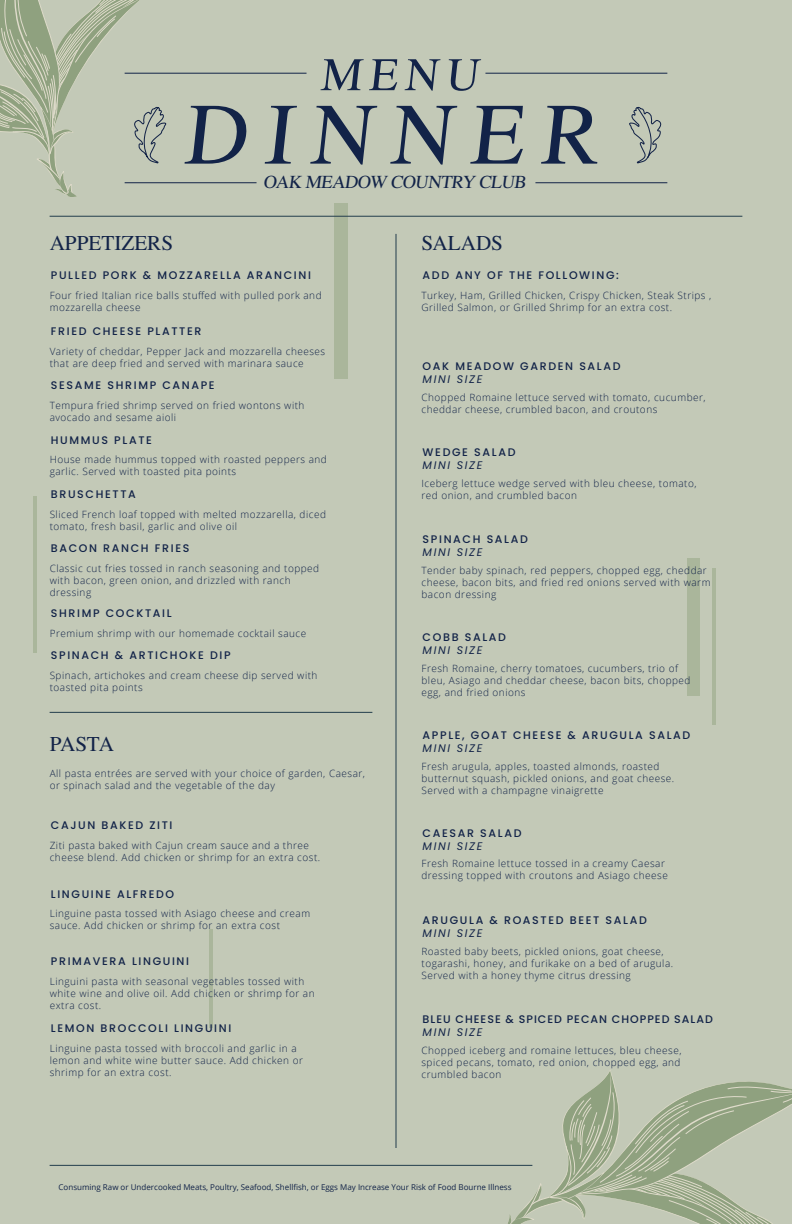
<style>
.page{position:relative;width:792px;height:1224px;background:#c3c9b7}
.page>*{position:absolute;margin:0;border:0;box-sizing:border-box;transform-origin:0 0}
.t1{font:87.3px "STIX General";color:#122348}
.t2{font:21.2px "STIX General";color:#122348}
.t3{font:18.3px "STIX General";color:#122348}
.t4{font:500 11px "Poppins";letter-spacing:.15em;color:#122348}
.t5{font:italic 11px "Poppins";letter-spacing:.15em;color:#122348}
.t6{font:500 11px "Poppins";letter-spacing:.09em;color:#122348}
.t7{font:300 10px/12px "Open Sans";letter-spacing:.05em;color:#122348}
.t8{font:8px "Open Sans";color:#122348}
.s1{color:#132347}
</style>
<div class="page">
<div style="left:688px;top:558px;width:12px;height:138px;background:#aab69b"></div>
<div style="left:334px;top:203px;width:14px;height:176px;background:#aab69b"></div>
<hr style="left:712px;top:569px;width:3px;height:156px;background:#aab69b">
<hr style="left:209px;top:929px;width:3px;height:99px;background:#aab69b">
<hr style="left:33px;top:496px;width:3px;height:156px;background:#aab69b">
<svg style="left:505px;top:1070px;width:287px;height:154px"></svg>
<hr style="left:50px;top:216px;width:692px;height:1px;background:#233d4c">
<hr style="left:396px;top:234px;width:1px;height:914px;background:#233d4c">
<hr style="left:50px;top:1165px;width:482px;height:1px;background:#233d4c">
<hr style="left:50px;top:712px;width:322px;height:1px;background:#233d4c">
<hr style="left:125px;top:182px;width:132px;height:1px;background:#122348">
<hr style="left:535px;top:182px;width:132px;height:1px;background:#122348">
<hr style="left:125px;top:73px;width:182px;height:1px;background:#122348">
<hr style="left:485px;top:73px;width:182px;height:1px;background:#122348">
<svg style="left:321px;top:59px;width:76px;height:31px"></svg>
<svg style="left:405px;top:59px;width:35px;height:32px"></svg>
<svg style="left:449px;top:59px;width:32px;height:32px"></svg>
<svg style="left:536px;top:72px;width:207px;height:145px"></svg>
<svg style="left:0;top:0;width:173px;height:197px"></svg>
<h1 class="t1" style="left:183px;top:74px;width:430px">DINNER</h1>
<h3 class="t3" style="left:263px;top:170px;width:268px">OAK MEADOW COUNTRY CLUB</h3>
<h2 class="t2" style="left:50px;top:229px;width:125px">APPETIZERS</h2>
<p class="t4" style="left:51px;top:269px;width:262px">PULLED PORK &amp; MOZZARELLA ARANCINI</p>
<p class="t7" style="left:50px;top:289px;width:273px">Four fried Italian rice balls stuffed with pulled pork and mozzarella cheese</p>
<p class="t4" style="left:51px;top:325px;width:152px">FRIED CHEESE PLATTER</p>
<p class="t7" style="left:50px;top:345px;width:277px">Variety of cheddar, Pepper Jack and mozzarella cheeses that are deep fried and served with marinara sauce</p>
<p class="t4" style="left:51px;top:379px;width:165px">SESAME SHRIMP CANAPE</p>
<p class="t7" style="left:50px;top:399px;width:256px">Tempura fried shrimp served on fried wontons with avocado and sesame aioli</p>
<p class="t4" style="left:51px;top:433px;width:103px">HUMMUS PLATE</p>
<p class="t7" style="left:50px;top:453px;width:279px">House made hummus topped with roasted peppers and garlic. Served with toasted pita points</p>
<p class="t4" style="left:51px;top:488px;width:87px">BRUSCHETTA</p>
<p class="t7" style="left:50px;top:508px;width:278px">Sliced French loaf topped with melted mozzarella, diced tomato, fresh basil, garlic and olive oil</p>
<p class="t4" style="left:51px;top:542px;width:140px">BACON RANCH FRIES</p>
<p class="t7" style="left:50px;top:562px;width:271px">Classic cut fries tossed in ranch seasoning and topped with bacon, green onion, and drizzled with ranch dressing</p>
<p class="t4" style="left:51px;top:607px;width:122px">SHRIMP COCKTAIL</p>
<p class="t7" style="left:50px;top:627px;width:258px">Premium shrimp with our homemade cocktail sauce</p>
<p class="t4" style="left:51px;top:649px;width:181px">SPINACH &amp; ARTICHOKE DIP</p>
<p class="t7" style="left:50px;top:669px;width:269px">Spinach, artichokes and cream cheese dip served with toasted pita points</p>
<h2 class="t2" style="left:50px;top:729px;width:66px">PASTA</h2>
<p class="t7" style="left:50px;top:767px;width:317px">All pasta entrées are served with your choice of garden, Caesar, or spinach salad and the vegetable of the day</p>
<p class="t4" style="left:51px;top:819px;width:123px">CAJUN BAKED ZITI</p>
<p class="t7" style="left:50px;top:839px;width:272px">Ziti pasta baked with Cajun cream sauce and a three cheese blend. Add chicken or shrimp for <span class="s1">an extra cost.</span></p>
<p class="t4" style="left:51px;top:887px;width:125px">LINGUINE ALFREDO</p>
<p class="t7" style="left:50px;top:908px;width:262px">Linguine pasta tossed with Asiago cheese and cream sauce. Add chicken or shrimp for <span class="s1">an extra cost</span></p>
<p class="t4" style="left:51px;top:954px;width:140px">PRIMAVERA LINGUINI</p>
<p class="t7" style="left:50px;top:975px;width:266px">Linguini pasta with seasonal vegetables tossed with white wine and olive oil. Add chicken or shrimp for <span class="s1">an extra cost.</span></p>
<p class="t4" style="left:51px;top:1022px;width:182px">LEMON BROCCOLI LINGUINI</p>
<p class="t7" style="left:50px;top:1042px;width:255px">Linguine pasta tossed with broccoli and garlic in a lemon and white wine butter sauce. Add chicken or shrimp for <span class="s1">an extra cost.</span></p>
<h2 class="t2" style="left:421px;top:229px;width:83px">SALADS</h2>
<p class="t4" style="left:423px;top:269px;width:198px">ADD ANY OF THE FOLLOWING:</p>
<p class="t7" style="left:421px;top:289px;width:291px">Turkey, Ham, Grilled Chicken, Crispy Chicken, Steak Strips ,<br>Grilled Salmon, or Grilled Shrimp for <span class="s1">an extra cost.</span></p>
<p class="t4" style="left:423px;top:359px;width:199px">OAK MEADOW GARDEN SALAD</p>
<p class="t5" style="left:423px;top:372px;width:61px">MINI SIZE</p>
<p class="t7" style="left:421px;top:391px;width:286px">Chopped Romaine lettuce served with tomato, cucumber, cheddar cheese, crumbled bacon, and croutons</p>
<p class="t4" style="left:423px;top:446px;width:94px">WEDGE SALAD</p>
<p class="t5" style="left:423px;top:459px;width:61px">MINI SIZE</p>
<p class="t7" style="left:421px;top:477px;width:277px">Iceberg lettuce wedge served with bleu cheese, tomato, red onion, and crumbled bacon</p>
<p class="t4" style="left:423px;top:533px;width:107px">SPINACH SALAD</p>
<p class="t5" style="left:423px;top:546px;width:61px">MINI SIZE</p>
<p class="t7" style="left:421px;top:564px;width:291px">Tender baby spinach, red peppers, chopped egg, cheddar cheese, bacon bits, and fried red onions served with warm bacon dressing</p>
<p class="t4" style="left:423px;top:631px;width:85px">COBB SALAD</p>
<p class="t5" style="left:423px;top:644px;width:61px">MINI SIZE</p>
<p class="t7" style="left:421px;top:662px;width:271px">Fresh Romaine, cherry tomatoes, cucumbers, trio of bleu, Asiago and cheddar cheese, bacon bits, chopped egg, and fried onions</p>
<p class="t4" style="left:423px;top:729px;width:269px">APPLE, GOAT CHEESE &amp; ARUGULA SALAD</p>
<p class="t5" style="left:423px;top:742px;width:61px">MINI SIZE</p>
<p class="t7" style="left:421px;top:760px;width:254px">Fresh arugula, apples, toasted almonds, roasted butternut squash, pickled onions, and goat cheese.<br>Served with a champagne vinaigrette</p>
<p class="t4" style="left:423px;top:826px;width:100px">CAESAR SALAD</p>
<p class="t5" style="left:423px;top:839px;width:61px">MINI SIZE</p>
<p class="t7" style="left:421px;top:858px;width:248px">Fresh Romaine lettuce tossed in a creamy Caesar dressing topped with croutons and Asiago cheese</p>
<p class="t4" style="left:423px;top:914px;width:226px">ARUGULA &amp; ROASTED BEET SALAD</p>
<p class="t5" style="left:423px;top:927px;width:61px">MINI SIZE</p>
<p class="t7" style="left:421px;top:945px;width:253px">Roasted baby beets, pickled onions, goat cheese, togarashi, honey, and furikake on a bed of arugula.<br>Served with a honey thyme citrus dressing</p>
<p class="t6" style="left:423px;top:1013px;width:292px">BLEU CHEESE &amp; SPICED PECAN CHOPPED SALAD</p>
<p class="t7" style="left:421px;top:1044px;width:262px;text-align:justify">Chopped iceberg and romaine lettuces, bleu cheese, spiced pecans, tomato, red onion, chopped egg, and crumbled bacon</p>
<p class="t5" style="left:423px;top:1026px;width:61px">MINI SIZE</p>
<p class="t8" style="left:59px;top:1182px;width:454px">Consuming Raw or Undercooked Meats, Poultry, Seafood, Shellfish, or Eggs May Increase Your Risk of Food Bourne Illness</p>
</div>
